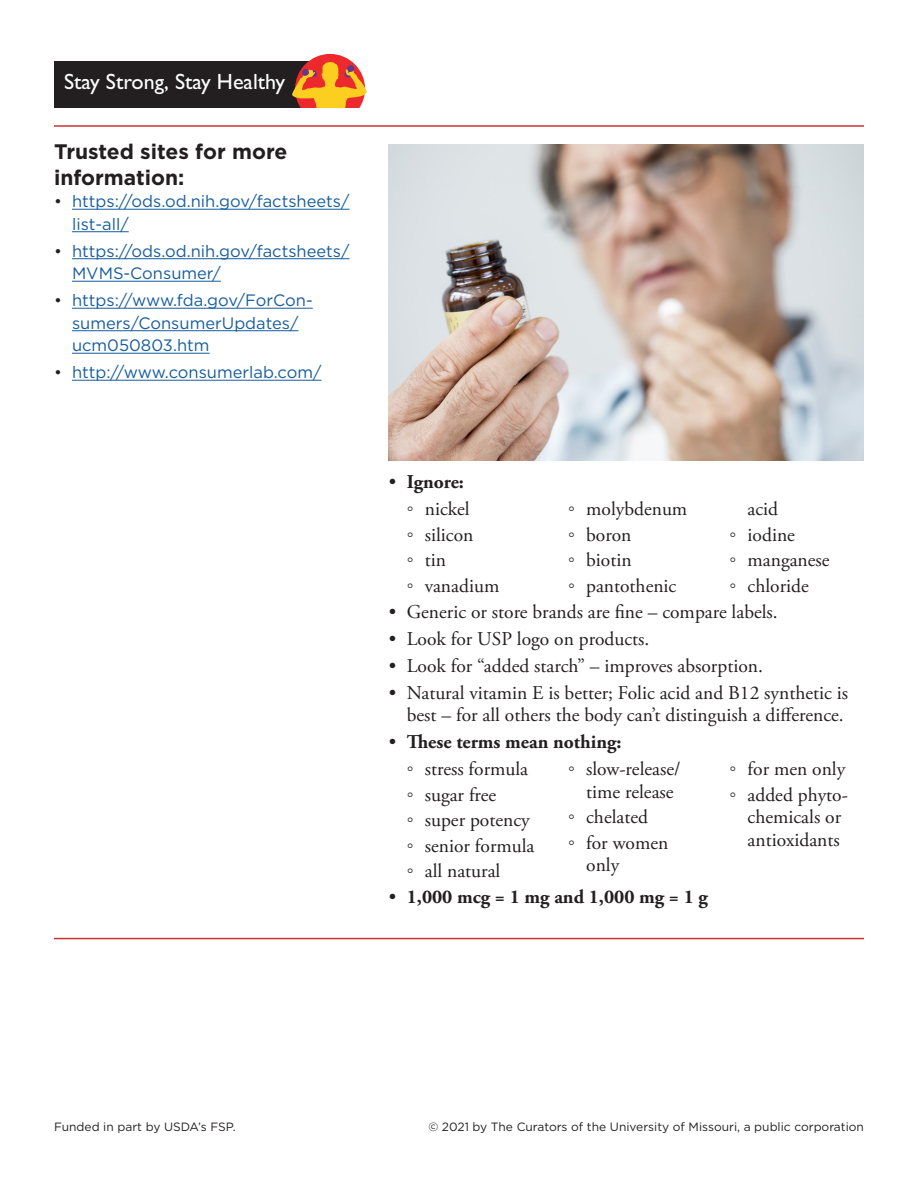
<style>
.page{position:relative;width:918px;height:1188px;background:#fff}
.page>*{position:absolute;margin:0;border:0;box-sizing:border-box;transform-origin:0 0}
.t1{font:22.05px "Gill Sans";color:#fff}
.t2{font:700 21px/25.2px "Gotham";color:#231f20}
.t3{font:19.5px/25.5px "Adobe Garamond Pro";color:#231f20}
.t4{font:700 19.5px "Adobe Garamond Pro";color:#231f20}
.t5{font:16.5px/22.5px "Gotham";color:#175d9e}
.t6{font:12px "Gotham";color:#231f20}
.s1{color:#231f20}
.s2{font-weight:700}
.s3{font-family:"Noto Sans"}
.s4{font-weight:400}
</style>
<div class="page">
<div style="left:54px;top:61px;width:259px;height:47px;background:#231f20"></div>
<svg style="left:292px;top:54px;width:75px;height:54px"></svg>
<hr style="left:54px;top:125px;width:810px;height:2px;background:#cb3233">
<hr style="left:54px;top:938px;width:810px;height:1px;background:#cb3233">
<img style="left:389px;top:144px;width:475px;height:317px">
<hr style="left:72px;top:209px;width:278px;height:1px;background:#175d9e">
<hr style="left:72px;top:231px;width:57px;height:1px;background:#175d9e">
<hr style="left:72px;top:258px;width:278px;height:1px;background:#175d9e">
<hr style="left:72px;top:281px;width:149px;height:1px;background:#175d9e">
<hr style="left:72px;top:308px;width:241px;height:1px;background:#175d9e">
<hr style="left:72px;top:330px;width:227px;height:1px;background:#175d9e">
<hr style="left:72px;top:353px;width:138px;height:1px;background:#175d9e">
<hr style="left:72px;top:380px;width:250px;height:1px;background:#175d9e">
<p class="t1" style="left:64px;top:69px;width:223px">Stay Strong, Stay Healthy</p>
<p class="t2" style="left:54px;top:139px;width:235px">Trusted sites for more information:</p>
<p class="t5" style="left:72px;top:190px;width:279px;text-indent:-18px"><span class="s1">•</span> https://ods.od.nih.gov/factsheets/ list-all/</p>
<p class="t5" style="left:72px;top:239px;width:279px;text-indent:-18px"><span class="s1">•</span> https://ods.od.nih.gov/factsheets/<br>MVMS-Consumer/</p>
<p class="t5" style="left:72px;top:289px;width:242px;text-indent:-18px"><span class="s1">•</span> https://www.fda.gov/ForCon&shy;sumers/ConsumerUpdates/ ucm050803.htm</p>
<p class="t5" style="left:54px;top:361px;width:269px"><span class="s1">•</span> http://www.consumerlab.com/</p>
<p class="t3" style="left:407px;top:470px;width:94px;line-height:26px;text-indent:-18px">• <span class="s2">Ignore:<br></span><span class="s3">◦</span> nickel<br><span class="s3">◦</span> silicon<br><span class="s3">◦</span> tin<br><span class="s3">◦</span> vanadium</p>
<p class="t3" style="left:568px;top:497px;width:121px"><span class="s3">◦</span> molybdenum <span class="s3">◦</span> boron<br><span class="s3">◦</span> biotin<br><span class="s3">◦</span> pantothenic</p>
<p class="t3" style="left:730px;top:497px;width:102px;text-indent:18px">acid<br><span class="s3">◦</span> iodine<br><span class="s3">◦</span> manganese <span class="s3">◦</span> chloride</p>
<p class="t3" style="left:389px;top:599px;width:391px">• Generic or store brands are fine – compare labels.</p>
<p class="t3" style="left:389px;top:626px;width:262px">• Look for USP logo on products.</p>
<p class="t3" style="left:389px;top:653px;width:376px">• Look for “added starch” – improves absorption.</p>
<p class="t3" style="left:389px;top:682px;width:461px;line-height:22.5px;text-align:right">• Natural vitamin E is better; Folic acid and B12 synthetic is best – for all others the body can’t distinguish a difference.</p>
<p class="t3" style="left:407px;top:730px;width:216px;text-indent:-18px">• <span class="s2">These terms mean nothing: </span><span class="s3">◦</span> stress formula<br><span class="s3">◦</span> sugar free<br><span class="s3">◦</span> super potency<br><span class="s3">◦</span> senior formula<br><span class="s3">◦</span> all natural</p>
<p class="t3" style="left:568px;top:758px;width:114px;line-height:22.5px;text-align:center"><span class="s3">◦</span> slow-release/ time release</p>
<p class="t3" style="left:568px;top:805px;width:102px"><span class="s3">◦</span> chelated<br><span class="s3">◦</span> for women</p>
<p class="t3" style="left:586px;top:853px;width:35px">only</p>
<p class="t3" style="left:730px;top:757px;width:120px"><span class="s3">◦</span> for men only <span class="s3">◦</span> added phyto-</p>
<p class="t3" style="left:748px;top:806px;width:95px;line-height:22.5px">chemicals or antioxidants</p>
<p class="t4" style="left:389px;top:885px;width:321px"><span class="s4">•</span> 1,000 mcg = 1 mg and 1,000 mg = 1 g</p>
<p class="t6" style="left:54px;top:1120px;width:183px">Funded in part by USDA’s FSP.</p>
<p class="t6" style="left:428px;top:1120px;width:437px">© 2021 by The Curators of the University of Missouri, a public corporation</p>
</div>
